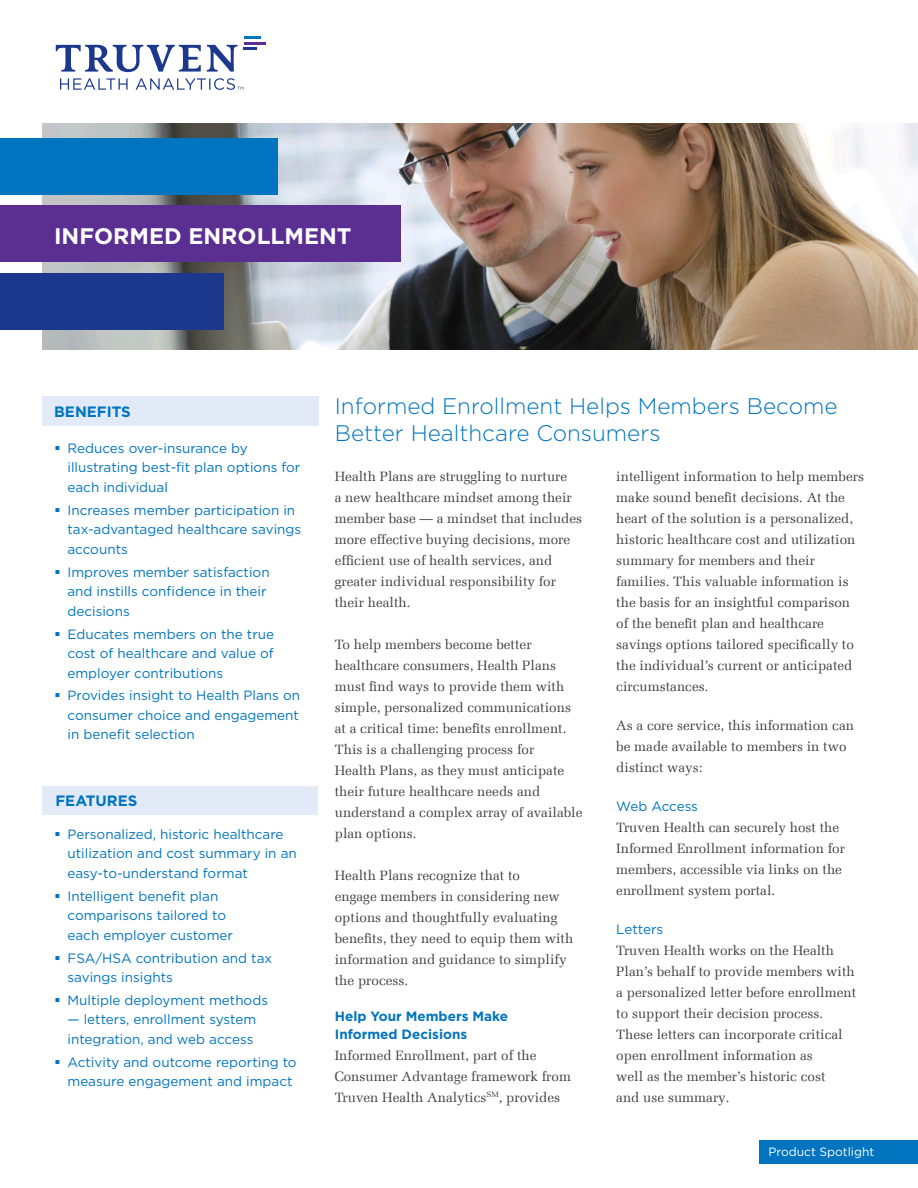
<style>
.page{position:relative;width:918px;height:1188px;background:#fff}
.page>*{position:absolute;margin:0;border:0;box-sizing:border-box;transform-origin:0 0}
.t1{font:300 22.5px/27px "Gotham";color:#0074be}
.Bar_Copy{font:700 22.5px "Gotham";color:#fff}
.sidebar_header{font:700 15px "Gotham";color:#0074be}
.body_copy{font:13.5px/21px "Melior Com";color:#3e3e3f}
.subhead_2nd_level{font:13.5px/19.5px "Gotham";color:#0074be}
.subhead{font:700 13.5px/18px "Gotham";color:#0074be}
.Descriptor_Bar{font:12px "Gotham";color:#fff}
</style>
<div class="page">
<hr style="left:244px;top:42px;width:22px;height:3px;background:#5b2e91">
<hr style="left:244px;top:36px;width:17px;height:3px;background:#0074be">
<svg style="left:56px;top:45px;width:201px;height:45px"></svg>
<div style="left:759px;top:1140px;width:159px;height:24px;background:#0074be"></div>
<img style="left:42px;top:124px;width:876px;height:225px">
<div style="left:42px;top:396px;width:276px;height:30px;background:#e1eaf6"></div>
<div style="left:42px;top:786px;width:276px;height:28px;background:#e1eaf6"></div>
<div style="left:0;top:138px;width:277px;height:56px;background:#0074be"></div>
<div style="left:0;top:206px;width:400px;height:56px;background:#5b2e91"></div>
<div style="left:0;top:274px;width:224px;height:56px;background:#1b388c"></div>
<p class="Bar_Copy" style="left:54px;top:221px;width:299px">INFORMED ENROLLMENT</p>
<p class="sidebar_header" style="left:54px;top:402px;width:78px">BENEFITS</p>
<p class="subhead_2nd_level" style="left:68px;top:438px;width:234px">Reduces over-insurance by illustrating best-fit plan options for each individual</p>
<p class="subhead_2nd_level" style="left:68px;top:500px;width:235px">Increases member participation in tax-advantaged healthcare savings accounts</p>
<p class="subhead_2nd_level" style="left:68px;top:562px;width:204px">Improves member satisfaction and instills confidence in their decisions</p>
<p class="subhead_2nd_level" style="left:68px;top:624px;width:208px;text-align:justify">Educates members on the true cost of healthcare and value of employer contributions</p>
<p class="subhead_2nd_level" style="left:68px;top:686px;width:234px;text-align:justify">Provides insight to Health Plans on consumer choice and engagement in benefit selection</p>
<p class="sidebar_header" style="left:55px;top:791px;width:83px">FEATURES</p>
<p class="subhead_2nd_level" style="left:68px;top:824px;width:231px">Personalized, historic healthcare utilization and cost summary in an easy-to-understand format</p>
<p class="subhead_2nd_level" style="left:68px;top:886px;width:167px">Intelligent benefit plan comparisons tailored to each employer customer</p>
<p class="subhead_2nd_level" style="left:68px;top:948px;width:206px">FSA/HSA contribution and tax savings insights</p>
<p class="subhead_2nd_level" style="left:68px;top:990px;width:202px">Multiple deployment methods</p>
<p class="subhead_2nd_level" style="left:68px;top:1010px;width:190px">— letters, enrollment system integration, and web access</p>
<p class="subhead_2nd_level" style="left:68px;top:1052px;width:231px">Activity and outcome reporting to measure engagement and impact</p>
<p class="t1" style="left:335px;top:392px;width:504px">Informed Enrollment Helps Members Become<br>Better Healthcare Consumers</p>
<p class="body_copy" style="left:335px;top:466px;width:249px">Health Plans are struggling to nurture<br>a new healthcare mindset among their member base — a mindset that includes more effective buying decisions, more efficient use of health services, and greater individual responsibility for their health.</p>
<p class="body_copy" style="left:335px;top:634px;width:249px">To help members become better healthcare consumers, Health Plans must find ways to provide them with simple, personalized communications at a critical time: benefits enrollment.<br>This is a challenging process for<br>Health Plans, as they must anticipate their future healthcare needs and understand a complex array of available plan options.</p>
<p class="body_copy" style="left:335px;top:865px;width:240px">Health Plans recognize that to<br>engage members in considering new options and thoughtfully evaluating benefits, they need to equip them with information and guidance to simplify the process.</p>
<p class="subhead" style="left:335px;top:1007px;width:175px">Help Your Members Make<br>Informed Decisions</p>
<p class="body_copy" style="left:335px;top:1045px;width:238px">Informed Enrollment, part of the<br>Consumer Advantage framework from<br>Truven Health Analytics<sup>SM</sup>, provides</p>
<p class="body_copy" style="left:616px;top:466px;width:249px">intelligent information to help members make sound benefit decisions. At the heart of the solution is a personalized, historic healthcare cost and utilization summary for members and their families. This valuable information is the basis for an insightful comparison of the benefit plan and healthcare savings options tailored specifically to the individual’s current or anticipated circumstances.</p>
<p class="body_copy" style="left:616px;top:715px;width:239px">As a core service, this information can be made available to members in two distinct ways:</p>
<p class="subhead_2nd_level" style="left:616px;top:796px;width:83px">Web Access</p>
<p class="body_copy" style="left:616px;top:817px;width:230px">Truven Health can securely host the Informed Enrollment information for members, accessible via links on the enrollment system portal.</p>
<p class="subhead_2nd_level" style="left:616px;top:919px;width:49px">Letters</p>
<p class="body_copy" style="left:616px;top:940px;width:241px">Truven Health works on the Health Plan’s behalf to provide members with a personalized letter before enrollment to support their decision process.<br>These letters can incorporate critical open enrollment information as<br>well as the member’s historic cost<br>and use summary.</p>
<p class="Descriptor_Bar" style="left:769px;top:1144px;width:107px">Product Spotlight</p>
</div>
